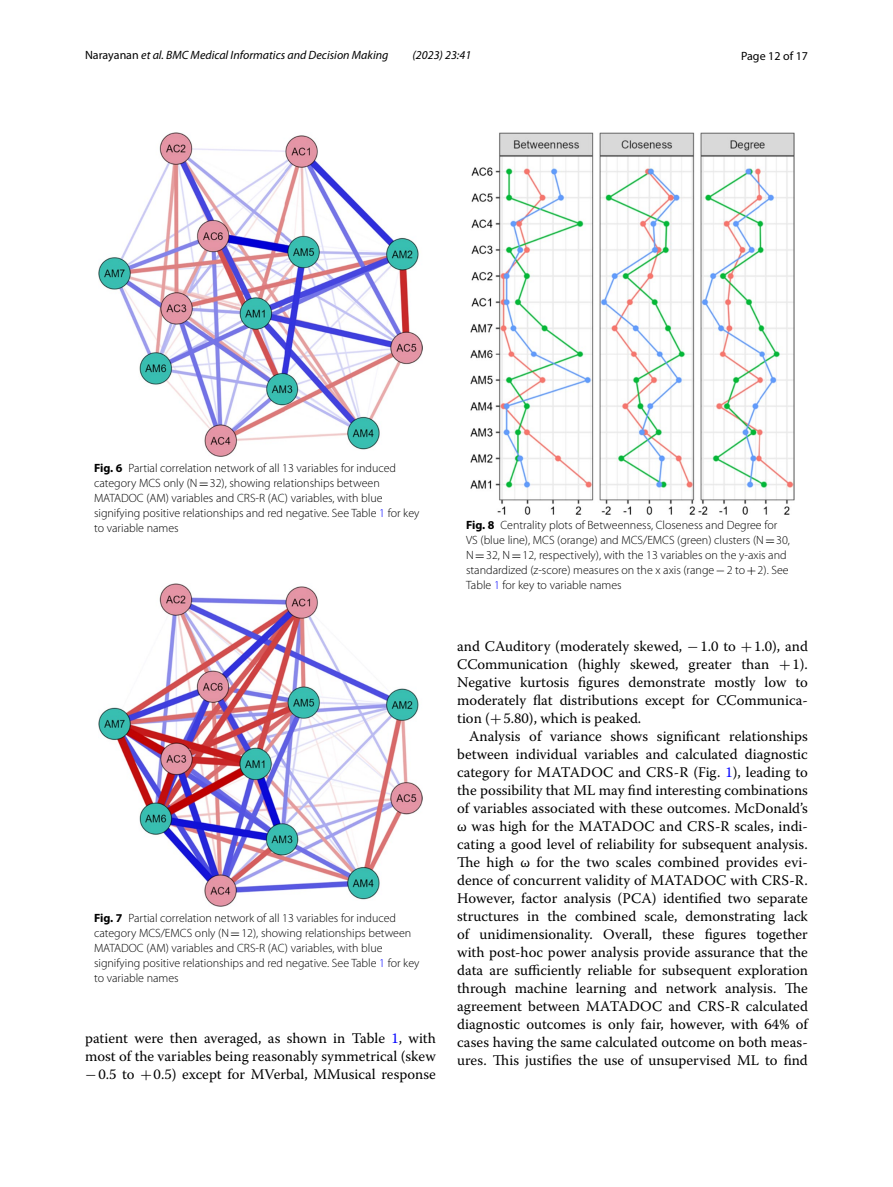
<style>
.page{position:relative;width:893px;height:1187px;background:#fff}
.page>*{position:absolute;margin:0;border:0;box-sizing:border-box;transform-origin:0 0}
.t1{font:14.7px/18px "Warnock Pro";color:#000;text-align:justify}
.t2{font:300 12px/15px "Myriad Pro";color:#000}
.t3{font:italic 12px "Myriad Pro";color:#000}
.t4{font:12px "Myriad Pro";color:#000}
.s1{font-style:normal}
.s2{font-weight:700}
.s3{font-family:"MTSY";font-weight:400}
.s4{color:#00f}
.s5{font-family:"MTSY"}
</style>
<div class="page">
<img style="left:99px;top:133px;width:323px;height:324px">
<img style="left:99px;top:583px;width:323px;height:323px">
<img style="left:471px;top:133px;width:323px;height:381px">
<p class="t3" style="left:85px;top:48px;width:305px"><span class="s1">Narayanan</span> et al. BMC Medical Informatics and Decision Making</p>
<p class="t3" style="left:413px;top:48px;width:60px">(2023) 23:41</p>
<p class="t4" style="left:741px;top:48px;width:68px">Page 12 of 17</p>
<p class="t2" style="left:94px;top:460px;width:327px"><span class="s2">Fig. 6</span> Partial correlation network of all 13 variables for induced category MCS only (N<span class="s3">=</span>32), showing relationships between MATADOC (AM) variables and CRS-R (AC) variables, with blue signifying positive relationships and red negative. See Table <span class="s4">1</span> for key to variable names</p>
<p class="t2" style="left:94px;top:910px;width:327px"><span class="s2">Fig. 7</span> Partial correlation network of all 13 variables for induced category MCS/EMCS only (N<span class="s3">=</span>12), showing relationships between MATADOC (AM) variables and CRS-R (AC) variables, with blue signifying positive relationships and red negative. See Table <span class="s4">1</span> for key to variable names</p>
<p class="t1" style="left:85px;top:1029px;width:352px">patient were then averaged, as shown in Table <span class="s4">1</span>, with most of the variables being reasonably symmetrical (skew <span class="s5">−</span>0.5 to <span class="s5">+</span>0.5) except for MVerbal, MMusical response</p>
<p class="t2" style="left:466px;top:518px;width:325px"><span class="s2">Fig. 8</span> Centrality plots of Betweenness, Closeness and Degree for VS (blue line), MCS (orange) and MCS/EMCS (green) clusters (N<span class="s3">=</span>30, N<span class="s3">=</span>32, N<span class="s3">=</span>12, respectively), with the 13 variables on the y-axis and standardized (z-score) measures on the x axis (range<span class="s3">−</span>2 to<span class="s3">+</span>2). See Table <span class="s4">1</span> for key to variable names</p>
<p class="t1" style="left:457px;top:637px;width:352px">and CAuditory (moderately skewed, <span class="s5">−</span>1.0 to <span class="s5">+</span>1.0), and CCommunication (highly skewed, greater than <span class="s5">+</span>1).<br>Negative kurtosis figures demonstrate mostly low to moderately flat distributions except for CCommunica&shy;tion (<span class="s5">+</span>5.80), which is peaked.</p>
<p class="t1" style="left:457px;top:727px;width:352px;text-indent:12px">Analysis of variance shows significant relationships between individual variables and calculated diagnostic category for MATADOC and CRS-R (Fig. <span class="s4">1</span>), leading to the possibility that ML may find interesting combinations of variables associated with these outcomes. McDonald’s ω was high for the MATADOC and CRS-R scales, indi&shy;cating a good level of reliability for subsequent analysis.<br>The high ω for the two scales combined provides evi&shy;dence of concurrent validity of MATADOC with CRS-R.<br>However, factor analysis (PCA) identified two separate structures in the combined scale, demonstrating lack of unidimensionality. Overall, these figures together with post-hoc power analysis provide assurance that the data are sufficiently reliable for subsequent exploration through machine learning and network analysis. The agreement between MATADOC and CRS-R calculated diagnostic outcomes is only fair, however, with 64% of cases having the same calculated outcome on both meas&shy;ures. This justifies the use of unsupervised ML to find</p>
</div>
